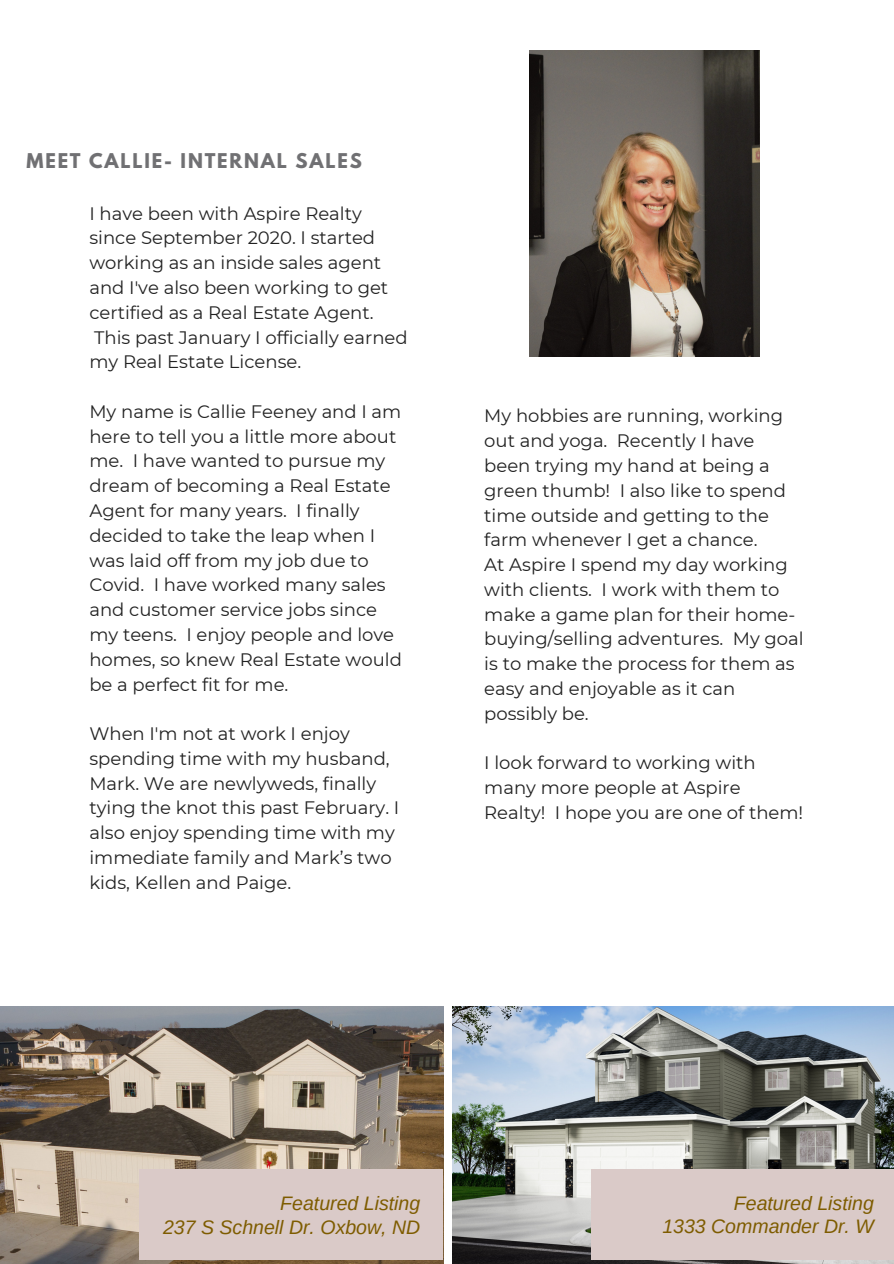
<style>
.page{position:relative;width:894px;height:1264px;background:#fff}
.page>*{position:absolute;margin:0;border:0;box-sizing:border-box;transform-origin:0 0}
.t1{font:italic 19.5px "Arimo";color:#7e5c00}
.t2{font:18px/24.8px "Montserrat";color:#222}
.t3{font:700 18px "League Spartan";letter-spacing:.1em;color:#4d4d50}
</style>
<div class="page">
<img style="left:452px;top:1006px;width:441px;height:257px">
<img style="left:0;top:1006px;width:443px;height:257px">
<div style="left:139px;top:1169px;width:303px;height:90px;background:#dacac8"></div>
<div style="left:591px;top:1169px;width:302px;height:90px;background:#dacac8"></div>
<img style="left:529px;top:50px;width:230px;height:306px">
<p class="t3" style="left:27px;top:152px;width:336px">MEET CALLIE- INTERNAL SALES</p>
<p class="t2" style="left:89px;top:201px;width:319px">I have been with Aspire Realty since September 2020. I started working as an inside sales agent and I've also been working to get certified as a Real Estate Agent.<br>This past January I officially earned my Real Estate License.</p>
<p class="t2" style="left:89px;top:399px;width:314px">My name is Callie Feeney and I am here to tell you a little more about me. I have wanted to pursue my dream of becoming a Real Estate<br>Agent for many years. I finally decided to take the leap when I was laid off from my job due to<br>Covid. I have worked many sales and customer service jobs since my teens. I enjoy people and love homes, so knew Real Estate would be a perfect fit for me.</p>
<p class="t2" style="left:89px;top:721px;width:311px">When I'm not at work I enjoy spending time with my husband,<br>Mark. We are newlyweds, finally tying the knot this past February. I also enjoy spending time with my immediate family and Mark’s two kids, Kellen and Paige.</p>
<p class="t2" style="left:484px;top:403px;width:303px">My hobbies are running, working out and yoga. Recently I have been trying my hand at being a green thumb! I also like to spend time outside and getting to the farm whenever I get a chance.</p>
<p class="t2" style="left:484px;top:552px;width:321px">At Aspire I spend my day working with clients. I work with them to make a game plan for their home&shy;buying/selling adventures. My goal is to make the process for them as easy and enjoyable as it can possibly be.</p>
<p class="t2" style="left:484px;top:750px;width:320px">I look forward to working with many more people at Aspire<br>Realty! I hope you are one of them!</p>
<p class="t1" style="left:280px;top:1192px;width:141px">Featured Listing</p>
<p class="t1" style="left:163px;top:1215px;width:258px">237 S Schnell Dr. Oxbow, ND</p>
<p class="t1" style="left:733px;top:1192px;width:141px">Featured Listing</p>
<p class="t1" style="left:662px;top:1215px;width:213px">1333 Commander Dr. W</p>
</div>
